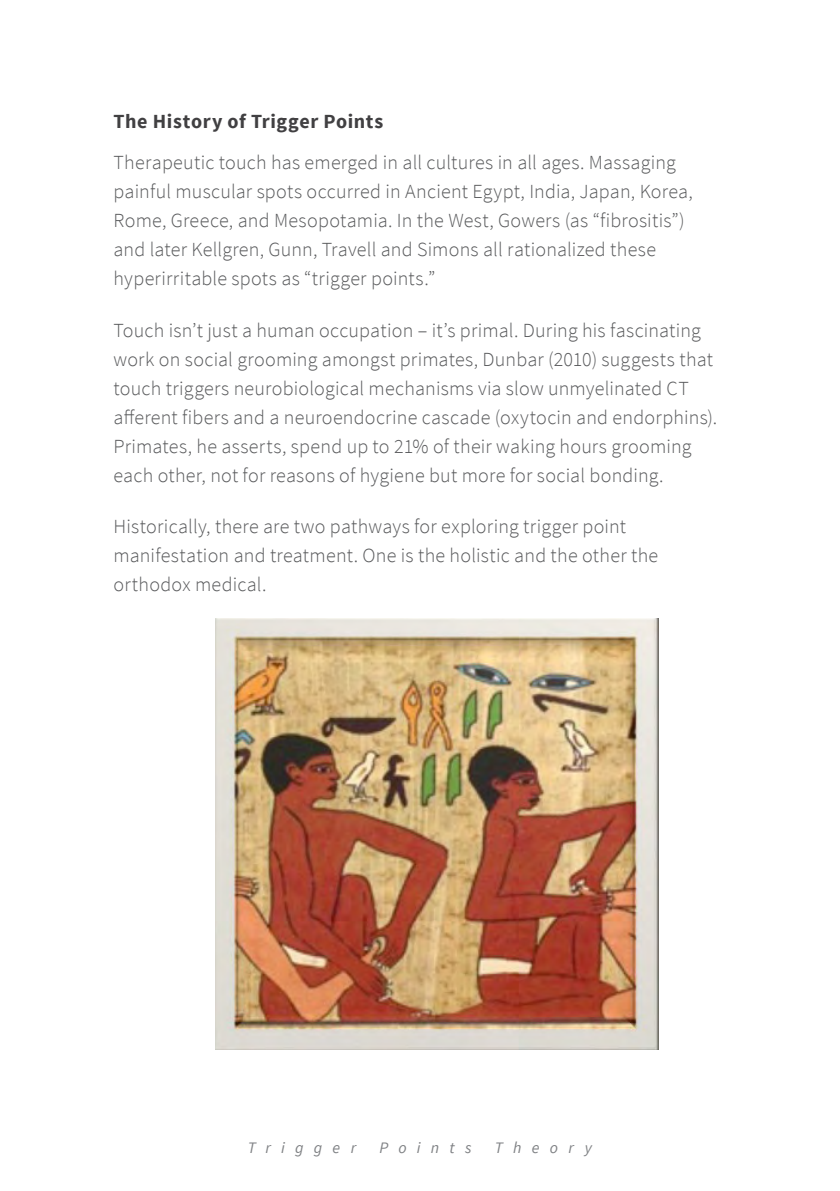
<style>
.page{position:relative;width:840px;height:1191px;background:#fff}
.page>*{position:absolute;margin:0;border:0;box-sizing:border-box;transform-origin:0 0}
.t1{font:300 20px/29px "Source Sans Pro";letter-spacing:.01em;color:#58595b}
.t2{font:700 20px "Source Sans Pro";letter-spacing:.03em;color:#414042}
.t3{font:italic 16px "Source Sans Pro";letter-spacing:.64em;color:#808285}
</style>
<div class="page">
<img style="left:215px;top:618px;width:443px;height:431px">
<p class="t2" style="left:113px;top:109px;width:271px">The History of Trigger Points</p>
<p class="t1" style="left:113px;top:147px;width:580px">Therapeutic touch has emerged in all cultures in all ages. Massaging painful muscular spots occurred in Ancient Egypt, India, Japan, Korea, Rome, Greece, and Mesopotamia. In the West, Gowers (as “fibrositis”) and later Kellgren, Gunn, Travell and Simons all rationalized these hyperirritable spots as “trigger points.”</p>
<p class="t1" style="left:113px;top:315px;width:605px">Touch isn’t just a human occupation – it’s primal. During his fascinating work on social grooming amongst primates, Dunbar (2010) suggests that touch triggers neurobiological mechanisms via slow unmyelinated CT afferent fibers and a neuroendocrine cascade (oxytocin and endorphins).<br>Primates, he asserts, spend up to 21% of their waking hours grooming each other, not for reasons of hygiene but more for social bonding.</p>
<p class="t1" style="left:113px;top:511px;width:546px">Historically, there are two pathways for exploring trigger point manifestation and treatment. One is the holistic and the other the orthodox medical.</p>
<p class="t3" style="left:248px;top:1137px;width:110px">Trigger</p>
<p class="t3" style="left:379px;top:1137px;width:94px">Points</p>
<p class="t3" style="left:494px;top:1137px;width:98px">Theory</p>
</div>
